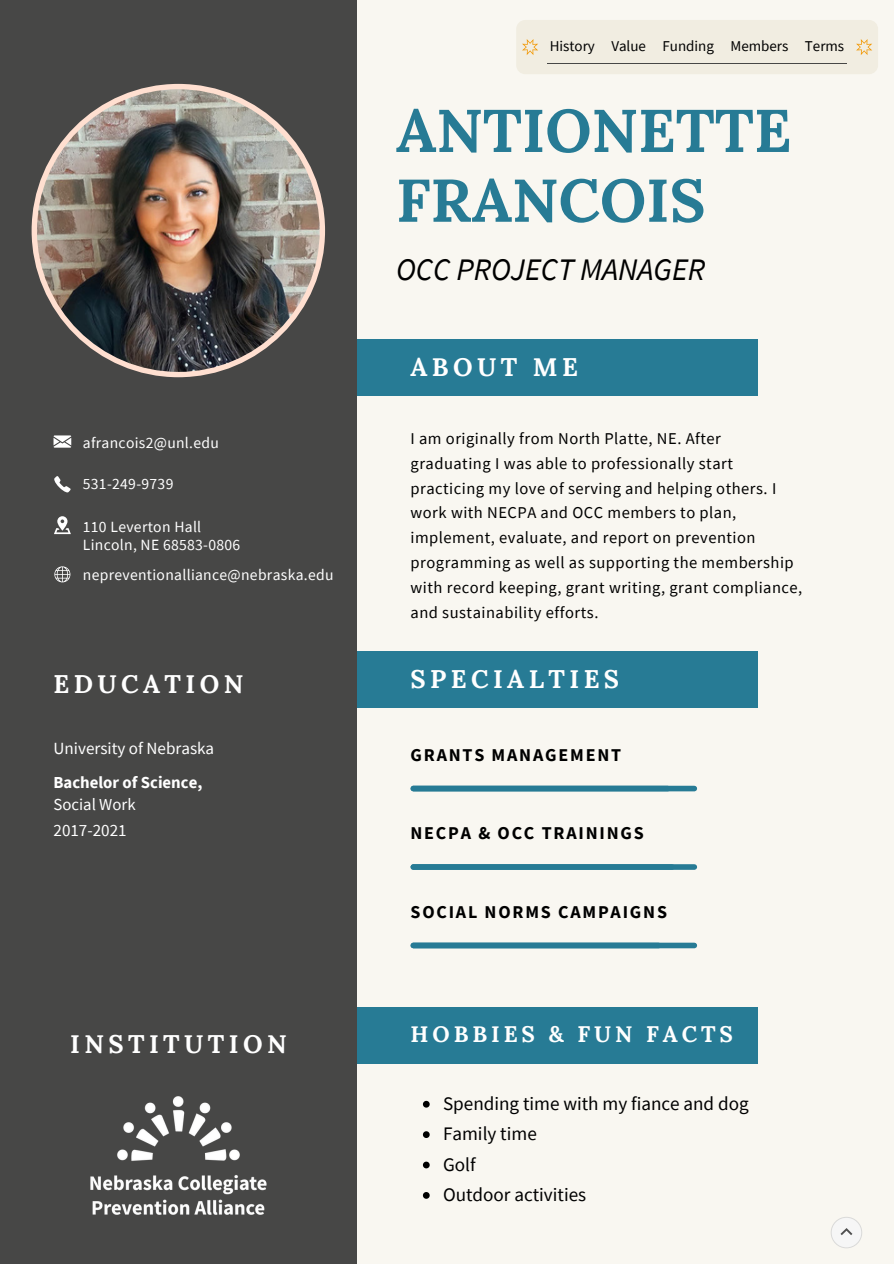
<style>
.page{position:relative;width:894px;height:1264px;background:#fff}
.page>*{position:absolute;margin:0;border:0;box-sizing:border-box;transform-origin:0 0}
.t1{font:700 60.15px/69.8px "Lora";color:#277b95}
.t2{font:italic 31.35px "Source Sans Pro";color:#000}
.t3{font:700 25.5px "Lora";letter-spacing:.175em;color:#fff}
.t4{font:700 22.5px "Lora";letter-spacing:.175em;color:#fff}
.t5{font:19.05px "Source Sans Pro";color:#000}
.t6{font:700 18px "Source Sans Pro";letter-spacing:.1em;color:#000}
.t7{font:17.1px "Source Sans Pro";color:#fff}
.t8{font:700 16.8px "Source Sans Pro";color:#fff}
.t9{font:16.8px "Source Sans Pro";color:#fff}
.t10{font:16.5px/24.8px "Source Sans Pro";letter-spacing:.03em;color:#000}
.t11{font:15.6px "Source Sans Pro";letter-spacing:.02em;color:#fff}
.t12{font:15px "Source Sans Pro";color:#000}
</style>
<div class="page">
<div style="left:0;top:0;width:893px;height:1263px;background:#f9f7f1"></div>
<div style="left:0;top:0;width:357px;height:1263px;background:#474746"></div>
<div style="left:357px;top:340px;width:400px;height:56px;background:#277b95"></div>
<img style="left:32px;top:84px;width:293px;height:293px">
<div style="left:357px;top:651px;width:400px;height:56px;background:#277b95"></div>
<div style="left:413px;top:785px;width:281px;height:6px;background:#277b95"></div>
<div style="left:413px;top:864px;width:281px;height:5px;background:#277b95"></div>
<div style="left:413px;top:942px;width:281px;height:6px;background:#277b95"></div>
<svg style="left:53px;top:435px;width:18px;height:12px"></svg>
<svg style="left:54px;top:476px;width:17px;height:16px"></svg>
<svg style="left:54px;top:516px;width:17px;height:18px"></svg>
<svg style="left:54px;top:566px;width:16px;height:16px"></svg>
<div style="left:357px;top:1006px;width:400px;height:57px;background:#277b95"></div>
<svg style="left:423px;top:1100px;width:6px;height:7px"></svg>
<svg style="left:423px;top:1131px;width:6px;height:6px"></svg>
<svg style="left:423px;top:1161px;width:6px;height:7px"></svg>
<svg style="left:423px;top:1192px;width:6px;height:6px"></svg>
<div style="left:516px;top:20px;width:361px;height:54px;background:#f1ede1;border-radius:9px"></div>
<svg style="left:522px;top:39px;width:350px;height:16px"></svg>
<hr style="left:547px;top:63px;width:299px;height:1px;background:#474746">
<img style="left:90px;top:1096px;width:177px;height:119px">
<svg style="left:831px;top:1217px;width:31px;height:31px"></svg>
<p class="t12" style="left:549px;top:36px;width:47px">History</p>
<p class="t12" style="left:611px;top:36px;width:36px">Value</p>
<p class="t12" style="left:662px;top:36px;width:53px">Funding</p>
<h1 class="t12" style="left:730px;top:36px;width:59px">Members</h1>
<h2 class="t12" style="left:804px;top:36px;width:41px">Terms</h2>
<p class="t1" style="left:396px;top:95px;width:397px">ANTIONETTE<br>FRANCOIS</p>
<p class="t2" style="left:396px;top:249px;width:310px">OCC PROJECT MANAGER</p>
<p class="t11" style="left:83px;top:432px;width:137px">afrancois2@unl.edu</p>
<h3 class="t11" style="left:83px;top:474px;width:92px">531-249-9739</h3>
<h3 class="t11" style="left:83px;top:516px;width:120px">110 Leverton Hall</h3>
<p class="t11" style="left:83px;top:534px;width:159px">Lincoln, NE 68583-0806</p>
<h3 class="t11" style="left:83px;top:564px;width:252px">nepreventionalliance@nebraska.edu</h3>
<h3 class="t3" style="left:53px;top:667px;width:191px">EDUCATION</h3>
<p class="t7" style="left:53px;top:737px;width:162px">University of Nebraska</p>
<p class="t8" style="left:53px;top:771px;width:150px">Bachelor of Science,</p>
<p class="t9" style="left:53px;top:793px;width:84px">Social Work</p>
<p class="t7" style="left:53px;top:819px;width:75px">2017-2021</p>
<p class="t3" style="left:410px;top:351px;width:169px">ABOUT ME</p>
<p class="t10" style="left:410px;top:426px;width:393px">I am originally from North Platte, NE. After graduating I was able to professionally start practicing my love of serving and helping others. I work with NECPA and OCC members to plan, implement, evaluate, and report on prevention programming as well as supporting the membership with record keeping, grant writing, grant compliance, and sustainability efforts.</p>
<p class="t3" style="left:410px;top:662px;width:210px">SPECIALTIES</p>
<p class="t6" style="left:410px;top:743px;width:212px">GRANTS MANAGEMENT</p>
<p class="t6" style="left:410px;top:821px;width:235px">NECPA &amp; OCC TRAININGS</p>
<p class="t6" style="left:410px;top:900px;width:258px">SOCIAL NORMS CAMPAIGNS</p>
<p class="t3" style="left:70px;top:1027px;width:218px">INSTITUTION</p>
<p class="t4" style="left:410px;top:1019px;width:324px">HOBBIES &amp; FUN FACTS</p>
<p class="t5" style="left:443px;top:1091px;width:307px">Spending time with my fiance and dog</p>
<p class="t5" style="left:443px;top:1121px;width:95px">Family time</p>
<p class="t5" style="left:443px;top:1151px;width:34px">Golf</p>
<p class="t5" style="left:443px;top:1182px;width:145px">Outdoor activities</p>
</div>
